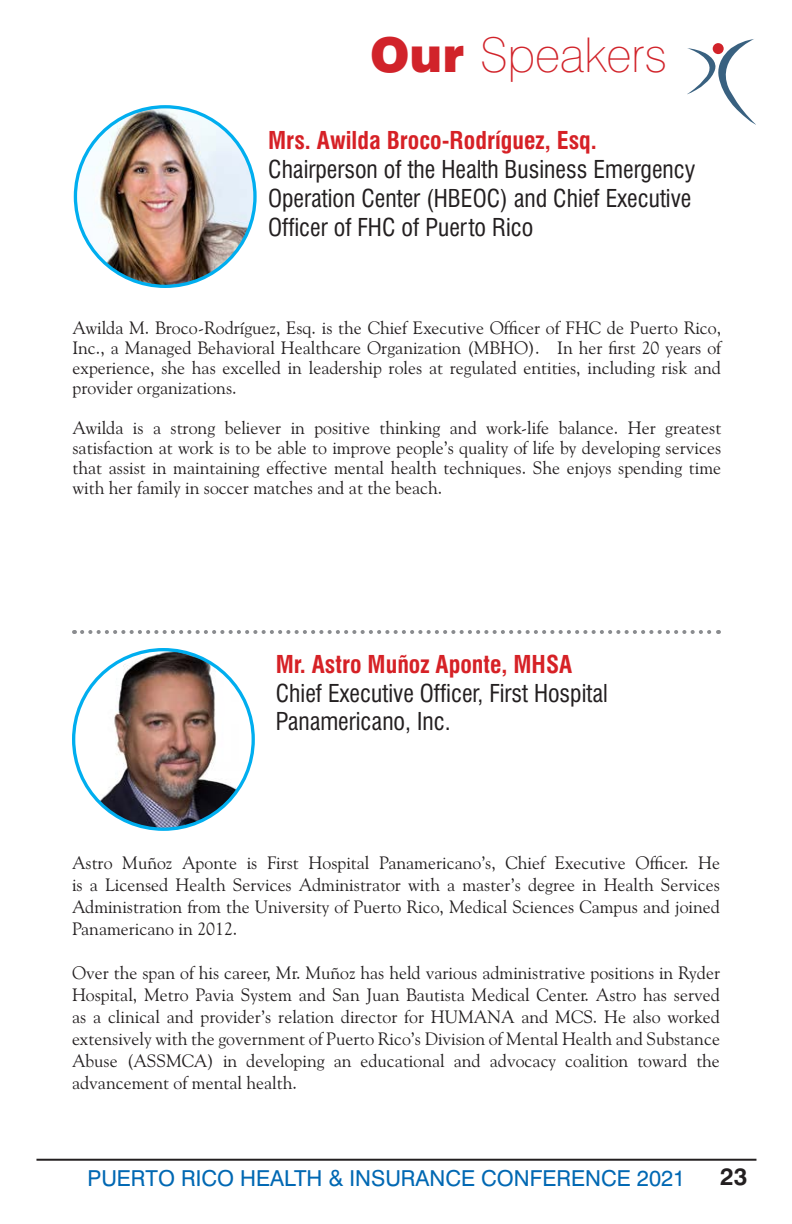
<style>
.page{position:relative;width:792px;height:1224px;background:#fff}
.page>*{position:absolute;margin:0;border:0;box-sizing:border-box;transform-origin:0 0}
.t1{font:100 48px "Swiss 721 BT";color:#d1232a}
.t2{font:condensed 24px/28.8px "Swiss 721 BT";color:#231f20}
.t3{font:700 condensed 24px "Swiss 721 BT";color:#d62126}
.t4{font:700 24px "Swiss 721 BT";color:#231f20}
.t5{font:22px "Swiss 721 BT";color:#0168b3}
.t6{font:18px/22px "Goudy Old Style BT";color:#231f20;text-align:justify}
.s1{font-weight:900}
</style>
<div class="page">
<svg style="left:82px;top:630px;width:637px;height:4px"></svg>
<svg style="left:687px;top:39px;width:69px;height:86px"></svg>
<div style="left:713px;top:43px;width:11px;height:11px;background:#d1232a;border-radius:50%"></div>
<hr style="left:36px;top:1159px;width:720px;height:2px;background:#231f20">
<img style="left:75px;top:107px;width:180px;height:179px;border-radius:90px">
<img style="left:74px;top:650px;width:179px;height:179px;border-radius:90px">
<p class="t1" style="left:370px;top:25px;width:299px"><span class="s1">Our</span> Speakers</p>
<p class="t3" style="left:268px;top:126px;width:330px">Mrs. Awilda Broco-Rodríguez, Esq.</p>
<p class="t2" style="left:268px;top:155px;width:429px">Chairperson of the Health Business Emergency<br>Operation Center (HBEOC) and Chief Executive<br>Officer of FHC of Puerto Rico</p>
<p class="t6" style="left:72px;top:318px;width:650px;line-height:20px">Awilda M. Broco-Rodríguez, Esq. is the Chief Executive Officer of FHC de Puerto Rico, Inc., a Managed Behavioral Healthcare Organization (MBHO). In her first 20 years of experience, she has excelled in leadership roles at regulated entities, including risk and provider organizations.</p>
<p class="t6" style="left:72px;top:418px;width:650px;line-height:20px">Awilda is a strong believer in positive thinking and work-life balance. Her greatest satisfaction at work is to be able to improve people’s quality of life by developing services that assist in maintaining effective mental health techniques. She enjoys spending time with her family in soccer matches and at the beach.</p>
<p class="t3" style="left:276px;top:650px;width:298px">Mr. Astro Muñoz Aponte, MHSA</p>
<p class="t2" style="left:276px;top:679px;width:334px">Chief Executive Officer, First Hospital<br>Panamericano, Inc.</p>
<p class="t6" style="left:72px;top:852px;width:650px">Astro Muñoz Aponte is First Hospital Panamericano’s, Chief Executive Officer. He is a Licensed Health Services Administrator with a master’s degree in Health Services Administration from the University of Puerto Rico, Medical Sciences Campus and joined Panamericano in 2012.</p>
<p class="t6" style="left:72px;top:962px;width:650px">Over the span of his career, Mr. Muñoz has held various administrative positions in Ryder Hospital, Metro Pavia System and San Juan Bautista Medical Center. Astro has served as a clinical and provider’s relation director for HUMANA and MCS. He also worked extensively with the government of Puerto Rico’s Division of Mental Health and Substance Abuse (ASSMCA) in developing an educational and advocacy coalition toward the advancement of mental health.</p>
<p class="t5" style="left:87px;top:1164px;width:599px">PUERTO RICO HEALTH &amp; INSURANCE CONFERENCE 2021</p>
<h2 class="t4" style="left:720px;top:1162px;width:29px">23</h2>
</div>
